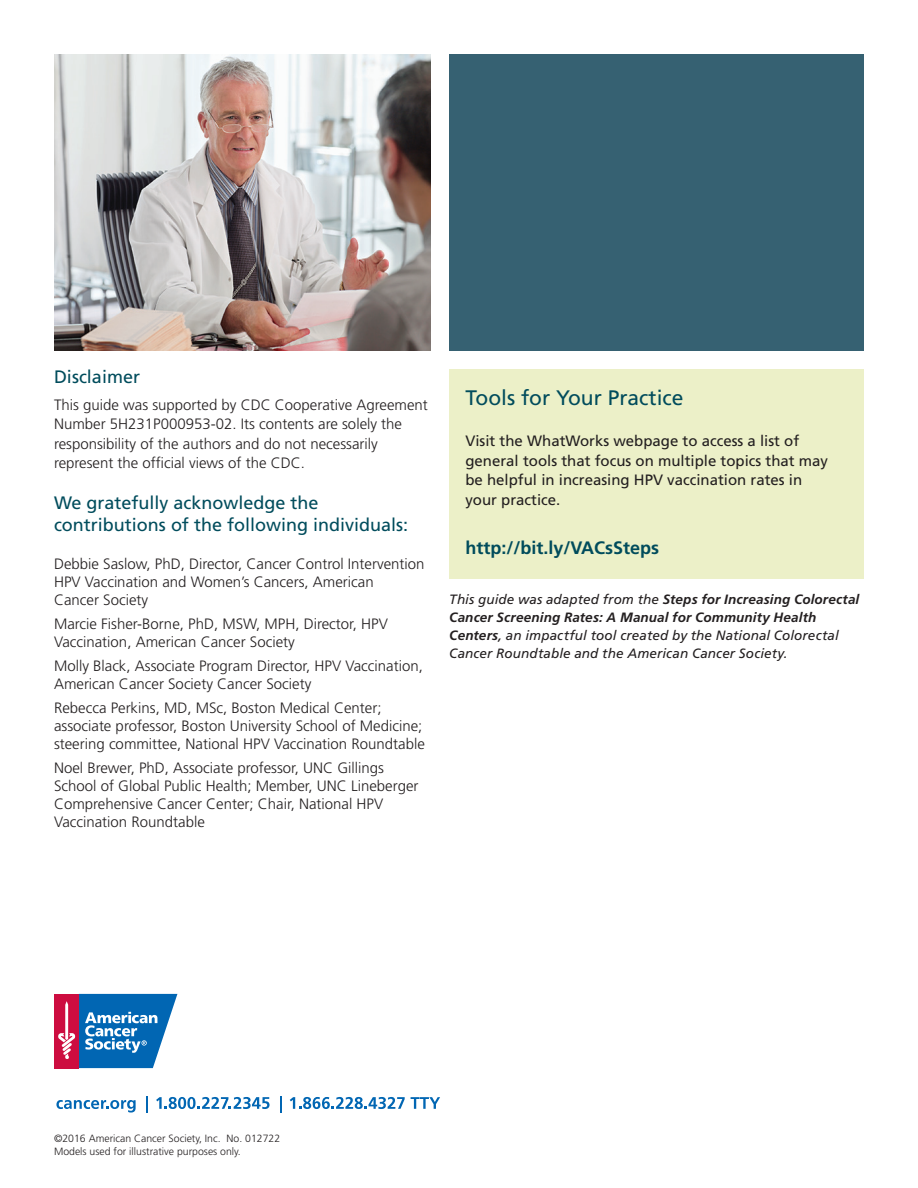
<style>
.page{position:relative;width:918px;height:1188px;background:#fff}
.page>*{position:absolute;margin:0;border:0;box-sizing:border-box;transform-origin:0 0}
.t1{font:21px "Frutiger LT Std";color:#014c5c}
.t2{font:18px/21.6px "Frutiger LT Std";color:#014c5c}
.t3{font:700 18px "Frutiger LT Std";color:#014c5c}
.t4{font:300 15px/18px "Frutiger LT Std";color:#231f20}
.t5{font:15px/19.5px "Frutiger LT Std";color:#231f20}
.t6{font:italic 13.5px/18px "Frutiger LT Std";letter-spacing:.01em;color:#231f20}
.t7{font:300 10.5px/12.6px "Frutiger LT Std";color:#231f20}
.s1{font-weight:700}
</style>
<div class="page">
<div style="left:449px;top:369px;width:415px;height:210px;background:#ecf0c8"></div>
<svg style="left:56px;top:1100px;width:80px;height:13px"></svg>
<svg style="left:146px;top:1096px;width:2px;height:17px"></svg>
<svg style="left:156px;top:1097px;width:114px;height:12px"></svg>
<svg style="left:280px;top:1096px;width:2px;height:17px"></svg>
<svg style="left:290px;top:1097px;width:115px;height:12px"></svg>
<svg style="left:411px;top:1097px;width:29px;height:12px"></svg>
<img style="left:54px;top:54px;width:377px;height:296px">
<div style="left:449px;top:54px;width:415px;height:296px;background:#366172"></div>
<div style="left:54px;top:994px;width:25px;height:74px;background:#cd0d40"></div>
<svg style="left:58px;top:994px;width:119px;height:74px"></svg>
<p class="t2" style="left:54px;top:366px;width:88px">Disclaimer</p>
<p class="t4" style="left:54px;top:395px;width:375px;line-height:19.5px">This guide was supported by CDC Cooperative Agreement Number 5H231P000953-02. Its contents are solely the responsibility of the authors and do not necessarily represent the official views of the CDC.</p>
<p class="t2" style="left:54px;top:492px;width:356px">We gratefully acknowledge the contributions of the following individuals:</p>
<p class="t4" style="left:54px;top:555px;width:372px">Debbie Saslow, PhD, Director, Cancer Control Intervention<br>HPV Vaccination and Women’s Cancers, American<br>Cancer Society</p>
<p class="t4" style="left:54px;top:615px;width:335px">Marcie Fisher-Borne, PhD, MSW, MPH, Director, HPV<br>Vaccination, American Cancer Society</p>
<p class="t4" style="left:54px;top:657px;width:370px">Molly Black, Associate Program Director, HPV Vaccination,<br>American Cancer Society Cancer Society</p>
<p class="t4" style="left:54px;top:699px;width:372px">Rebecca Perkins, MD, MSc, Boston Medical Center; associate professor, Boston University School of Medicine; steering committee, National HPV Vaccination Roundtable</p>
<p class="t4" style="left:54px;top:759px;width:366px">Noel Brewer, PhD, Associate professor, UNC Gillings School of Global Public Health; Member, UNC Lineberger Comprehensive Cancer Center; Chair, National HPV Vaccination Roundtable</p>
<h1 class="t1" style="left:465px;top:386px;width:220px">Tools for Your Practice</h1>
<p class="t5" style="left:465px;top:431px;width:364px">Visit the WhatWorks webpage to access a list of general tools that focus on multiple topics that may be helpful in increasing HPV vaccination rates in your practice.</p>
<p class="t3" style="left:465px;top:537px;width:195px">http://bit.ly/VACsSteps</p>
<p class="t6" style="left:449px;top:591px;width:412px">This guide was adapted from the <span class="s1">Steps for Increasing Colorectal Cancer Screening Rates: A Manual for Community Health Centers</span>, an impactful tool created by the National Colorectal Cancer Roundtable and the American Cancer Society.</p>
<p class="t7" style="left:54px;top:1132px;width:228px">©2016 American Cancer Society, Inc. No. 012722<br>Models used for illustrative purposes only.</p>
</div>
